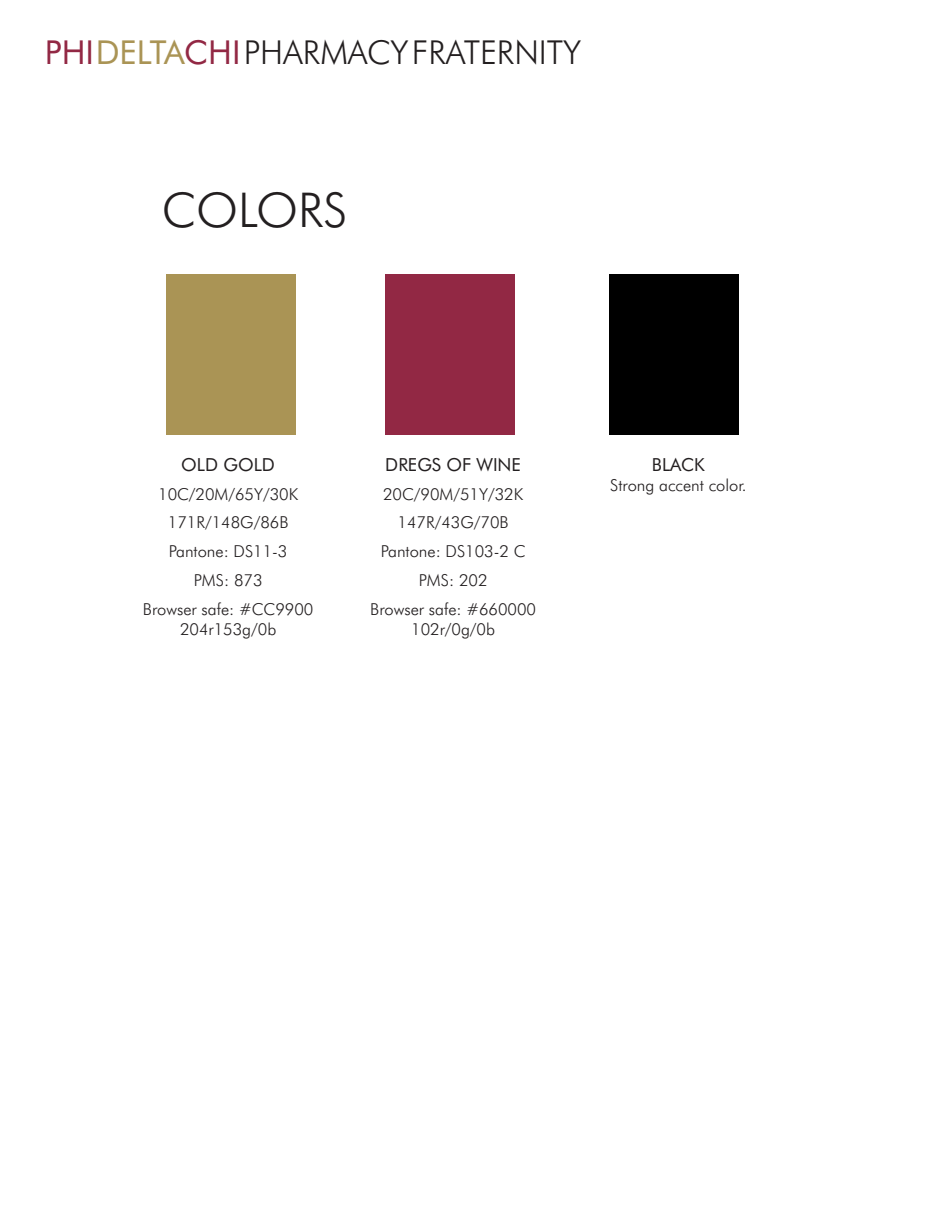
<style>
.page{position:relative;width:945px;height:1215px;background:#fff}
.page>*{position:absolute;margin:0;border:0;box-sizing:border-box;transform-origin:0 0}
.t1{font:300 48px "Futura BT";color:#231f20}
.t2{font:300 33px "Futura BT";color:#231f20}
.t3{font:18px "Futura BT";color:#231f20}
.t4{font:300 16.5px/28.8px "Futura BT";color:#231f20;text-align:center}
.s1{font-weight:400;color:#922844}
.s2{font-weight:400;color:#aa9455}
</style>
<div class="page">
<div style="left:386px;top:274px;width:129px;height:160px;background:#922844"></div>
<div style="left:167px;top:274px;width:129px;height:160px;background:#aa9455"></div>
<div style="left:609px;top:274px;width:129px;height:160px;background:#000"></div>
<h2 class="t2" style="left:45px;top:39px;width:538px"><span class="s1">PHI</span><span class="s2">DELTA</span><span class="s1">CHI</span>PHARMACYFRATERNITY</h2>
<h1 class="t1" style="left:162px;top:191px;width:187px">COLORS</h1>
<p class="t3" style="left:181px;top:457px;width:95px">OLD GOLD</p>
<p class="t4" style="left:143px;top:481px;width:172px">10C/20M/65Y/30K<br>171R/148G/86B<br>Pantone: DS11-3<br>PMS: 873<br>Browser safe: #CC9900</p>
<p class="t4" style="left:180px;top:616px;width:98px">204r153g/0b</p>
<p class="t3" style="left:385px;top:457px;width:137px">DREGS OF WINE</p>
<p class="t4" style="left:370px;top:481px;width:167px">20C/90M/51Y/32K<br>147R/43G/70B<br>Pantone: DS103-2 C<br>PMS: 202<br>Browser safe: #660000</p>
<p class="t4" style="left:411px;top:616px;width:85px">102r/0g/0b</p>
<p class="t3" style="left:652px;top:457px;width:54px">BLACK</p>
<p class="t4" style="left:610px;top:472px;width:138px">Strong accent color.</p>
</div>
